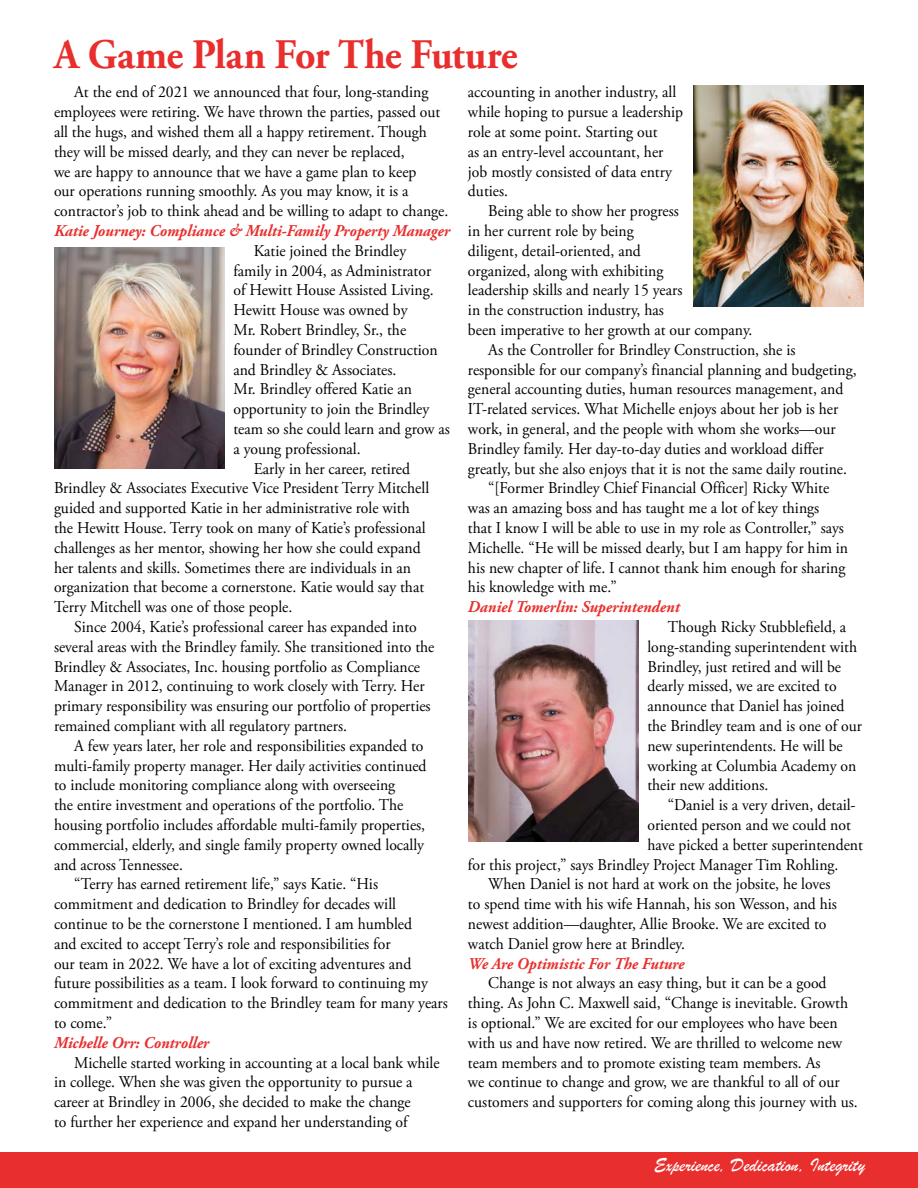
<style>
.page{position:relative;width:918px;height:1188px;background:#fff}
.page>*{position:absolute;margin:0;border:0;box-sizing:border-box;transform-origin:0 0}
.t1{font:700 42px "Adobe Garamond Pro";letter-spacing:-.015em;color:#e82f2d;scale:.95 1}
.t2{font:19.5px "Brush Script";color:#fff}
.t3{font:16.5px/19.8px "Adobe Garamond Pro";color:#000;scale:.95 1}
.t4{font:italic 700 16.5px "Adobe Garamond Pro";color:#e82f2d;scale:.95 1}
</style>
<div class="page">
<div style="left:0;top:1153px;width:918px;height:35px;background:#e82f2d"></div>
<img style="left:54px;top:248px;width:171px;height:221px">
<img style="left:693px;top:85px;width:171px;height:221px">
<img style="left:468px;top:621px;width:171px;height:221px">
<h1 class="t1" style="left:54px;top:30px;width:490px">A Game Plan For The Future</h1>
<p class="t3" style="left:54px;top:83px;width:417px;text-indent:20px">At the end of 2021 we announced that four, long-standing employees were retiring. We have thrown the parties, passed out all the hugs, and wished them all a happy retirement. Though they will be missed dearly, and they can never be replaced,<br>we are happy to announce that we have a game plan to keep<br>our operations running smoothly. As you may know, it is a contractor’s job to think ahead and be willing to adapt to change.</p>
<p class="t4" style="left:54px;top:221px;width:418px">Katie Journey: Compliance &amp; Multi-Family Property Manager</p>
<p class="t3" style="left:254px;top:241px;width:162px">Katie joined the Brindley</p>
<p class="t3" style="left:233px;top:261px;width:210px">family in 2004, as Administrator</p>
<p class="t3" style="left:233px;top:281px;width:212px">of Hewitt House Assisted Living.</p>
<p class="t3" style="left:233px;top:301px;width:185px">Hewitt House was owned by</p>
<p class="t3" style="left:233px;top:321px;width:183px">Mr. Robert Brindley, Sr., the</p>
<p class="t3" style="left:233px;top:340px;width:217px">founder of Brindley Construction</p>
<p class="t3" style="left:233px;top:360px;width:173px">and Brindley &amp; Associates.</p>
<p class="t3" style="left:233px;top:380px;width:189px">Mr. Brindley offered Katie an</p>
<p class="t3" style="left:233px;top:400px;width:208px">opportunity to join the Brindley</p>
<p class="t3" style="left:233px;top:420px;width:229px">team so she could learn and grow as</p>
<p class="t3" style="left:233px;top:439px;width:136px">a young professional.</p>
<p class="t3" style="left:254px;top:459px;width:166px">Early in her career, retired</p>
<p class="t3" style="left:54px;top:479px;width:396px">Brindley &amp; Associates Executive Vice President Terry Mitchell</p>
<p class="t3" style="left:54px;top:499px;width:376px">guided and supported Katie in her administrative role with</p>
<p class="t3" style="left:54px;top:519px;width:393px">the Hewitt House. Terry took on many of Katie’s professional</p>
<p class="t3" style="left:54px;top:538px;width:388px">challenges as her mentor, showing her how she could expand</p>
<p class="t3" style="left:54px;top:558px;width:377px">her talents and skills. Sometimes there are individuals in an</p>
<p class="t3" style="left:54px;top:578px;width:391px">organization that become a cornerstone. Katie would say that</p>
<p class="t3" style="left:54px;top:598px;width:252px">Terry Mitchell was one of those people.</p>
<p class="t3" style="left:74px;top:618px;width:362px">Since 2004, Katie’s professional career has expanded into</p>
<p class="t3" style="left:54px;top:637px;width:402px">several areas with the Brindley family. She transitioned into the</p>
<p class="t3" style="left:54px;top:657px;width:387px">Brindley &amp; Associates, Inc. housing portfolio as Compliance</p>
<p class="t3" style="left:54px;top:677px;width:392px">Manager in 2012, continuing to work closely with Terry. Her</p>
<p class="t3" style="left:54px;top:697px;width:398px">primary responsibility was ensuring our portfolio of properties</p>
<p class="t3" style="left:54px;top:717px;width:310px">remained compliant with all regulatory partners.</p>
<p class="t3" style="left:74px;top:736px;width:369px">A few years later, her role and responsibilities expanded to</p>
<p class="t3" style="left:54px;top:756px;width:394px">multi-family property manager. Her daily activities continued</p>
<p class="t3" style="left:54px;top:776px;width:361px">to include monitoring compliance along with overseeing</p>
<p class="t3" style="left:54px;top:796px;width:369px">the entire investment and operations of the portfolio. The</p>
<p class="t3" style="left:54px;top:816px;width:392px">housing portfolio includes affordable multi-family properties,</p>
<p class="t3" style="left:54px;top:835px;width:391px">commercial, elderly, and single family property owned locally</p>
<p class="t3" style="left:54px;top:855px;width:137px">and across Tennessee.</p>
<p class="t3" style="left:74px;top:875px;width:321px">“Terry has earned retirement life,” says Katie. “His</p>
<p class="t3" style="left:54px;top:895px;width:362px">commitment and dedication to Brindley for decades will</p>
<p class="t3" style="left:54px;top:915px;width:378px">continue to be the cornerstone I mentioned. I am humbled</p>
<p class="t3" style="left:54px;top:934px;width:356px">and excited to accept Terry’s role and responsibilities for</p>
<p class="t3" style="left:54px;top:954px;width:378px">our team in 2022. We have a lot of exciting adventures and</p>
<p class="t3" style="left:54px;top:974px;width:395px">future possibilities as a team. I look forward to continuing my</p>
<p class="t3" style="left:54px;top:994px;width:416px">commitment and dedication to the Brindley team for many years</p>
<p class="t3" style="left:54px;top:1014px;width:63px">to come.”</p>
<p class="t4" style="left:54px;top:1033px;width:165px">Michelle Orr: Controller</p>
<p class="t3" style="left:54px;top:1053px;width:407px;text-indent:20px">Michelle started working in accounting at a local bank while in college. When she was given the opportunity to pursue a career at Brindley in 2006, she decided to make the change<br>to further her experience and expand her understanding of</p>
<p class="t3" style="left:468px;top:83px;width:228px">accounting in another industry, all while hoping to pursue a leadership role at some point. Starting out<br>as an entry-level accountant, her job mostly consisted of data entry duties.</p>
<p class="t3" style="left:488px;top:202px;width:202px">Being able to show her progress</p>
<p class="t3" style="left:468px;top:222px;width:176px">in her current role by being</p>
<p class="t3" style="left:468px;top:241px;width:183px">diligent, detail-oriented, and</p>
<p class="t3" style="left:468px;top:261px;width:207px">organized, along with exhibiting</p>
<p class="t3" style="left:468px;top:281px;width:227px">leadership skills and nearly 15 years</p>
<p class="t3" style="left:468px;top:301px;width:208px">in the construction industry, has</p>
<p class="t3" style="left:468px;top:321px;width:301px">been imperative to her growth at our company.</p>
<p class="t3" style="left:488px;top:340px;width:325px">As the Controller for Brindley Construction, she is</p>
<p class="t3" style="left:468px;top:360px;width:411px">responsible for our company’s financial planning and budgeting,</p>
<p class="t3" style="left:468px;top:380px;width:397px">general accounting duties, human resources management, and</p>
<p class="t3" style="left:468px;top:400px;width:391px">IT-related services. What Michelle enjoys about her job is her</p>
<p class="t3" style="left:468px;top:420px;width:389px">work, in general, and the people with whom she works—our</p>
<p class="t3" style="left:468px;top:439px;width:376px">Brindley family. Her day-to-day duties and workload differ</p>
<p class="t3" style="left:468px;top:459px;width:401px">greatly, but she also enjoys that it is not the same daily routine.</p>
<p class="t3" style="left:488px;top:479px;width:360px">“[Former Brindley Chief Financial Officer] Ricky White</p>
<p class="t3" style="left:468px;top:499px;width:371px">was an amazing boss and has taught me a lot of key things</p>
<p class="t3" style="left:468px;top:519px;width:397px">that I know I will be able to use in my role as Controller,” says</p>
<p class="t3" style="left:468px;top:538px;width:402px">Michelle. “He will be missed dearly, but I am happy for him in</p>
<p class="t3" style="left:468px;top:558px;width:399px">his new chapter of life. I cannot thank him enough for sharing</p>
<p class="t3" style="left:468px;top:578px;width:158px">his knowledge with me.”</p>
<p class="t4" style="left:468px;top:598px;width:224px">Daniel Tomerlin: Superintendent</p>
<p class="t3" style="left:647px;top:618px;width:227px;text-indent:20px">Though Ricky Stubblefield, a long-standing superintendent with<br>Brindley, just retired and will be dearly missed, we are excited to announce that Daniel has joined the Brindley team and is one of our new superintendents. He will be working at Columbia Academy on their new additions.</p>
<p class="t3" style="left:668px;top:796px;width:199px">“Daniel is a very driven, detail-</p>
<p class="t3" style="left:647px;top:816px;width:216px">oriented person and we could not</p>
<p class="t3" style="left:647px;top:835px;width:228px">have picked a better superintendent</p>
<p class="t3" style="left:468px;top:855px;width:391px">for this project,” says Brindley Project Manager Tim Rohling.</p>
<p class="t3" style="left:488px;top:875px;width:362px">When Daniel is not hard at work on the jobsite, he loves</p>
<p class="t3" style="left:468px;top:895px;width:390px">to spend time with his wife Hannah, his son Wesson, and his</p>
<p class="t3" style="left:468px;top:915px;width:379px">newest addition—daughter, Allie Brooke. We are excited to</p>
<p class="t3" style="left:468px;top:934px;width:230px">watch Daniel grow here at Brindley.</p>
<p class="t4" style="left:468px;top:954px;width:229px">We Are Optimistic For The Future</p>
<p class="t3" style="left:468px;top:974px;width:412px;text-indent:20px">Change is not always an easy thing, but it can be a good thing. As John C. Maxwell said, “Change is inevitable. Growth is optional.” We are excited for our employees who have been with us and have now retired. We are thrilled to welcome new team members and to promote existing team members. As<br>we continue to change and grow, we are thankful to all of our customers and supporters for coming along this journey with us.</p>
<p class="t2" style="left:654px;top:1153px;width:213px">Experience, Dedication, Integrity</p>
</div>
